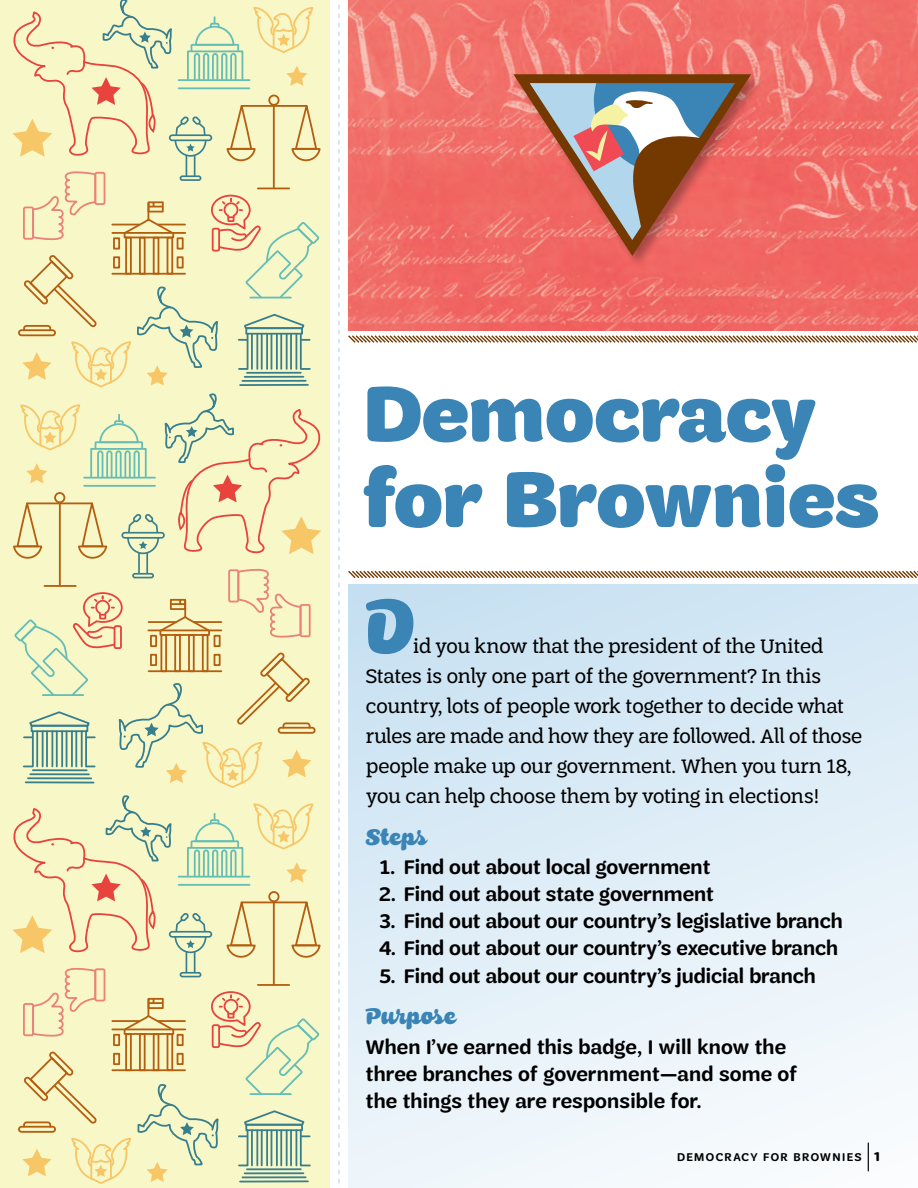
<style>
.page{position:relative;width:918px;height:1188px;background:#fff}
.page>*{position:absolute;margin:0;border:0;box-sizing:border-box;transform-origin:0 0}
.t1{font:900 82.5px/85.5px "Trefoil Sans";color:#3a84b6}
.t2{font:81px "Shortbread Script";color:#3a84b6;scale:.93 1}
.t3{font:24px "Shortbread Script";color:#3a84b6}
.t4{font:600 21px/27px "Trefoil Sans";color:#000}
.t5{font:21px/30px "Trefoil Slab";letter-spacing:-.015em;color:#000}
.t6{font:600 12px "Trefoil Sans";letter-spacing:.12em;color:#000}
.s1{font-weight:700;font-size:13.5px}
</style>
<div class="page">
<img style="left:348px;top:0;width:570px;height:330px">
<div style="left:0;top:0;width:330px;height:1188px;background:#f8f7c8"></div>
<svg style="left:12px;top:0;width:309px;height:1184px"></svg>
<svg style="left:348px;top:570px;width:570px;height:9px"></svg>
<svg style="left:348px;top:335px;width:570px;height:8px"></svg>
<div style="left:348px;top:584px;width:570px;height:604px;background:linear-gradient(to bottom,#cce3f2,#f5f9fc)"></div>
<svg style="left:338px;top:4px;width:2px;height:1180px"></svg>
<div style="left:512px;top:72px;width:252px;height:197px;background:#000;opacity:.3"></div>
<svg style="left:513px;top:74px;width:238px;height:182px;background:#be7871"></svg>
<svg style="left:868px;top:1143px;width:1px;height:28px"></svg>
<h1 class="t1" style="left:363px;top:371px;width:518px">Democracy for Brownies</h1>
<h2 class="t2" style="left:366px;top:581px;width:53px">D</h2>
<p class="t5" style="left:366px;top:631px;width:498px;text-indent:47px">id you know that the president of the United States is only one part of the government? In this country, lots of people work together to decide what rules are made and how they are followed. All of those people make up our government. When you turn 18, you can help choose them by voting in elections!</p>
<p class="t3" style="left:366px;top:823px;width:61px">Steps</p>
<p class="t4" style="left:380px;top:854px;width:332px">1. Find out about local government</p>
<p class="t4" style="left:379px;top:881px;width:336px">2. Find out about state government</p>
<p class="t4" style="left:380px;top:908px;width:465px">3. Find out about our country’s legislative branch</p>
<p class="t4" style="left:379px;top:935px;width:460px">4. Find out about our country’s executive branch</p>
<p class="t4" style="left:380px;top:962px;width:438px">5. Find out about our country’s judicial branch</p>
<p class="t3" style="left:366px;top:1003px;width:92px">Purpose</p>
<p class="t4" style="left:366px;top:1034px;width:433px">When I’ve earned this badge, I will know the three branches of government—and some of the things they are responsible for.</p>
<p class="t6" style="left:677px;top:1150px;width:204px">DEMOCRACY FOR BROWNIES <span class="s1">1</span></p>
</div>
